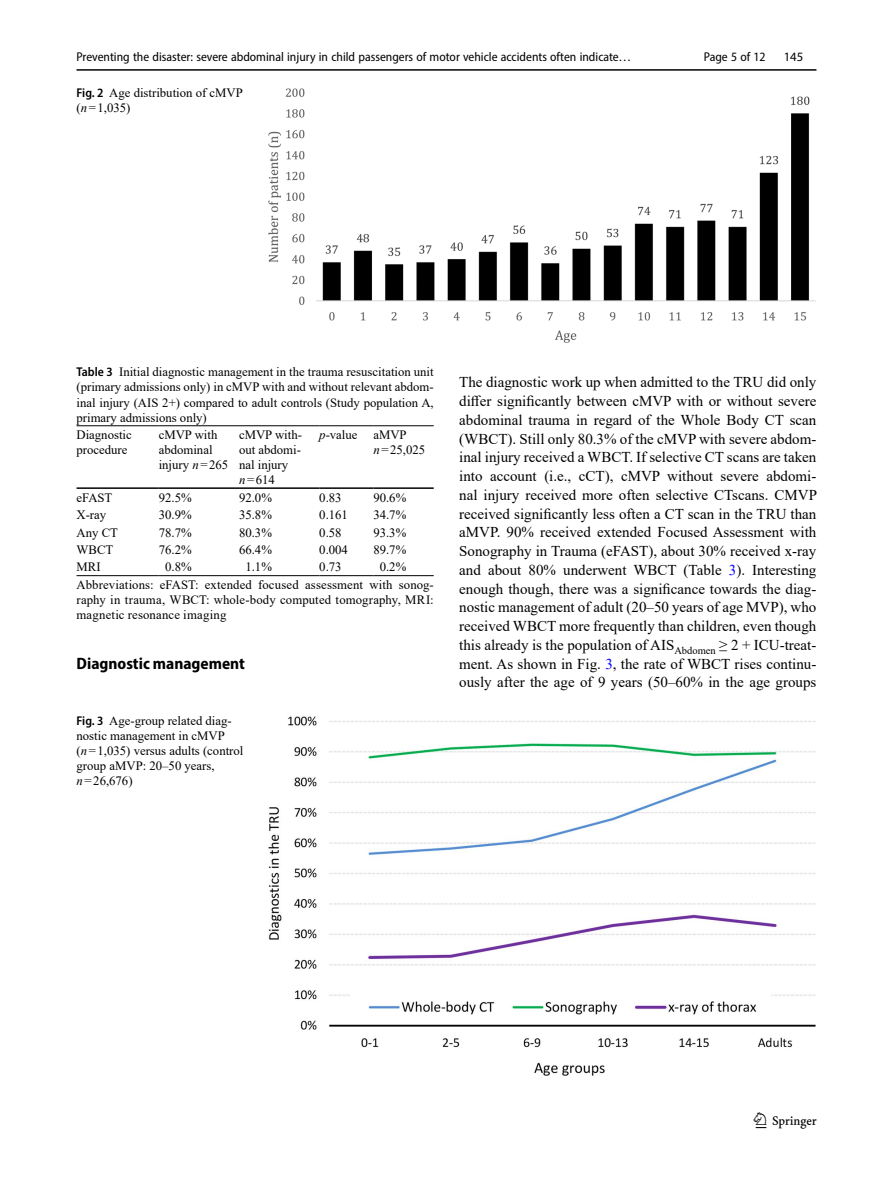
<style>
.page{position:relative;width:893px;height:1187px;background:#fff}
.page>*{position:absolute;margin:0;border:0;box-sizing:border-box;transform-origin:0 0}
.t1{font:22.5px "Springnew";color:#000}
.Head_2{font:700 semi-condensed 16.5px "Myriad Pro";color:#000}
.Body_Text{font:15px/18.8px "Times New Roman";color:#000;text-align:justify}
.Table_Caption{font:12.75px/15px "Times New Roman";color:#000;text-align:justify}
.Figure_Caption_Side{font:12.75px/15px "Times New Roman";color:#000}
.Table_Footnote{font:12.75px/15px "Times New Roman";letter-spacing:.01em;color:#000;text-align:justify}
.Table_Body{font:12.75px "Times New Roman";color:#000}
.t2{font:semi-condensed 12.75px "Myriad Pro";color:#000}
.Table_Head{font:12.75px/15px "Times New Roman";color:#000}
.t3{font:12.75px "Myriad Pro";color:#000}
.s1{font-family:"Myriad Pro";font-weight:600;font-stretch:semi-condensed}
.s2{font-style:italic}
.s3{color:#00f}
</style>
<div class="page">
<hr style="left:77px;top:69px;width:739px;height:2px;background:#000">
<hr style="left:77px;top:487px;width:82px;height:2px;background:#000">
<hr style="left:159px;top:425px;width:80px;height:1px;background:#000">
<hr style="left:159px;top:487px;width:80px;height:2px;background:#000">
<hr style="left:239px;top:425px;width:80px;height:1px;background:#000">
<hr style="left:239px;top:487px;width:80px;height:2px;background:#000">
<hr style="left:319px;top:425px;width:54px;height:1px;background:#000">
<hr style="left:319px;top:487px;width:54px;height:2px;background:#000">
<hr style="left:373px;top:425px;width:61px;height:1px;background:#000">
<hr style="left:373px;top:487px;width:61px;height:2px;background:#000">
<hr style="left:159px;top:575px;width:80px;height:1px;background:#000">
<hr style="left:239px;top:575px;width:80px;height:1px;background:#000">
<hr style="left:319px;top:575px;width:54px;height:1px;background:#000">
<hr style="left:373px;top:575px;width:61px;height:1px;background:#000">
<hr style="left:77px;top:575px;width:82px;height:1px;background:#000">
<hr style="left:77px;top:425px;width:82px;height:1px;background:#000">
<img style="left:268px;top:716px;width:548px;height:360px">
<img style="left:268px;top:88px;width:548px;height:255px">
<p class="t2" style="left:77px;top:49px;width:556px">Preventing the disaster: severe abdominal injury in child passengers of motor vehicle accidents often indicate…</p>
<p class="Figure_Caption_Side" style="left:77px;top:84px;width:168px"><span class="s1">Fig. 2</span> Age distribution of cMVP (<span class="s2">n</span>=1,035)</p>
<p class="t2" style="left:704px;top:49px;width:63px">Page 5 of 12</p>
<p class="t3" style="left:784px;top:48px;width:21px">145</p>
<p class="Table_Caption" style="left:77px;top:364px;width:359px"><span class="s1">Table 3</span> Initial diagnostic management in the trauma resuscitation unit (primary admissions only) in cMVP with and without relevant abdom&shy;inal injury (AIS 2+) compared to adult controls (Study population A, primary admissions only)</p>
<p class="Table_Head" style="left:77px;top:426px;width:57px">Diagnostic procedure</p>
<p class="Table_Head" style="left:159px;top:426px;width:71px">cMVP with abdominal injury <span class="s2">n</span>=265</p>
<p class="Table_Head" style="left:239px;top:426px;width:64px">cMVP with&shy;out abdomi&shy;nal injury <span class="s2">n</span>=614</p>
<p class="Table_Head" style="left:319px;top:426px;width:40px"><span class="s2">p</span>-value</p>
<p class="Table_Head" style="left:373px;top:426px;width:53px">aMVP <span class="s2">n</span>=25,025</p>
<p class="Table_Body" style="left:77px;top:488px;width:37px">eFAST</p>
<p class="Table_Body" style="left:159px;top:488px;width:34px">92.5%</p>
<p class="Table_Body" style="left:239px;top:488px;width:34px">92.0%</p>
<p class="Table_Body" style="left:319px;top:488px;width:24px">0.83</p>
<p class="Table_Body" style="left:373px;top:488px;width:34px">90.6%</p>
<p class="Table_Body" style="left:77px;top:506px;width:31px">X-ray</p>
<p class="Table_Body" style="left:159px;top:506px;width:34px">30.9%</p>
<p class="Table_Body" style="left:239px;top:506px;width:34px">35.8%</p>
<p class="Table_Body" style="left:319px;top:506px;width:30px">0.161</p>
<p class="Table_Body" style="left:373px;top:506px;width:34px">34.7%</p>
<p class="Table_Body" style="left:77px;top:523px;width:43px">Any CT</p>
<p class="Table_Body" style="left:159px;top:523px;width:34px">78.7%</p>
<p class="Table_Body" style="left:239px;top:523px;width:34px">80.3%</p>
<p class="Table_Body" style="left:319px;top:523px;width:24px">0.58</p>
<p class="Table_Body" style="left:373px;top:523px;width:34px">93.3%</p>
<p class="Table_Body" style="left:77px;top:540px;width:38px">WBCT</p>
<p class="Table_Body" style="left:159px;top:540px;width:34px">76.2%</p>
<p class="Table_Body" style="left:239px;top:540px;width:34px">66.4%</p>
<p class="Table_Body" style="left:319px;top:540px;width:30px">0.004</p>
<p class="Table_Body" style="left:373px;top:540px;width:34px">89.7%</p>
<p class="Table_Body" style="left:77px;top:558px;width:26px">MRI</p>
<p class="Table_Body" style="left:165px;top:558px;width:28px">0.8%</p>
<p class="Table_Body" style="left:245px;top:558px;width:28px">1.1%</p>
<p class="Table_Body" style="left:319px;top:558px;width:24px">0.73</p>
<p class="Table_Body" style="left:380px;top:558px;width:28px">0.2%</p>
<p class="Table_Footnote" style="left:77px;top:576px;width:359px">Abbreviations: eFAST: extended focused assessment with sonog&shy;raphy in trauma, WBCT: whole-body computed tomography, MRI: magnetic resonance imaging</p>
<p class="Head_2" style="left:77px;top:652px;width:170px">Diagnostic management</p>
<p class="Figure_Caption_Side" style="left:77px;top:712px;width:168px"><span class="s1">Fig. 3</span> Age-group related diag&shy;nostic management in cMVP (<span class="s2">n</span>=1,035) versus adults (control group aMVP: 20–50 years, <span class="s2">n</span>=26,676)</p>
<p class="Body_Text" style="left:459px;top:372px;width:359px">The diagnostic work up when admitted to the TRU did only differ significantly between cMVP with or without severe abdominal trauma in regard of the Whole Body CT scan (WBCT). Still only 80.3% of the cMVP with severe abdom&shy;inal injury received a WBCT. If selective CT scans are taken into account (i.e., cCT), cMVP without severe abdomi&shy;nal injury received more often selective CTscans. CMVP received significantly less often a CT scan in the TRU than aMVP. 90% received extended Focused Assessment with Sonography in Trauma (eFAST), about 30% received x-ray and about 80% underwent WBCT (Table <span class="s3">3</span>). Interesting enough though, there was a significance towards the diag&shy;nostic management of adult (20–50 years of age MVP), who received WBCT more frequently than children, even though this already is the population of AIS<sub>Abdomen</sub> ≥ 2 + ICU-treat&shy;ment. As shown in Fig. <span class="s3">3</span>, the rate of WBCT rises continu&shy;ously after the age of 9 years (50–60% in the age groups</p>
<h1 class="t1" style="left:756px;top:1107px;width:63px">1 3</h1>
</div>
